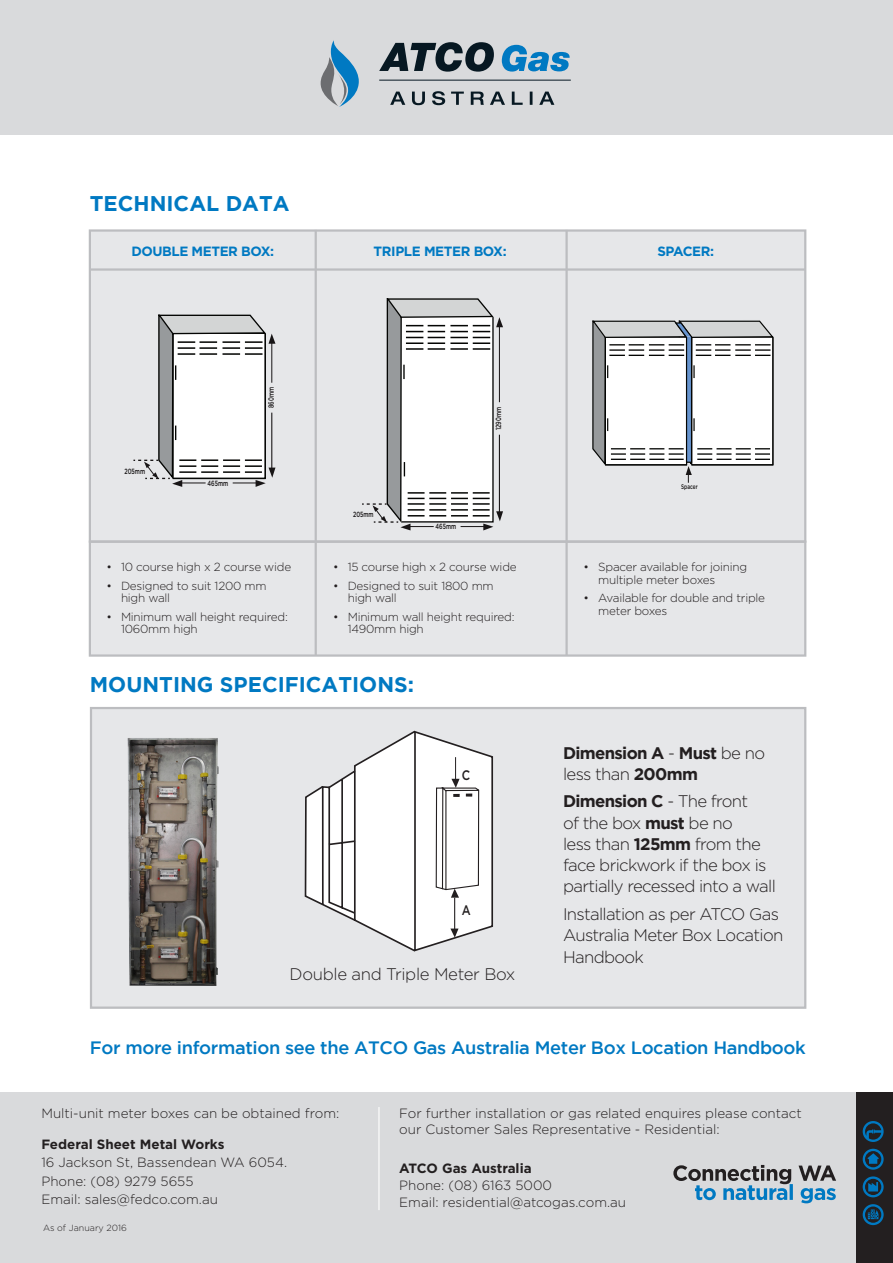
<style>
.page{position:relative;width:893px;height:1263px;background:#fff}
.page>*{position:absolute;margin:0;border:0;box-sizing:border-box;transform-origin:0 0}
.t1{font:700 21.3px "Gotham";color:#0079c2}
.t2{font:500 17.85px "Gotham";letter-spacing:-.02em;color:#0079c2}
.t3{font:300 16.8px/21.3px "Gotham";letter-spacing:-.04em;color:#231f20}
.t4{font:700 16.8px/21.3px "Gotham";letter-spacing:-.04em;color:#231f20}
.t5{font:300 16.8px "Gotham";letter-spacing:-.02em;color:#231f20}
.t6{font:500 13.8px "Gotham";color:#231f20;scale:.82 1}
.t7{font:300 13.35px/16.8px "Gotham";color:#231f20}
.t8{font:700 13.35px "Gotham";color:#231f20}
.t9{font:700 13.35px "Gotham";letter-spacing:-.03em;color:#0079c2}
.t10{font:300 11.7px/12.3px "Gotham";letter-spacing:-.02em;color:#231f20}
.t11{font:300 9px "Gotham";color:#231f20}
.t12{font:500 7.65px "Gotham";color:#181516;scale:.71 1}
.t13{font:500 7.5px "Gotham";color:#181516;scale:.71 1}
.t14{font:500 6.6px "Gotham";color:#191717;scale:.71 1}
.s1{font-weight:300}
.s2{font-weight:700}
</style>
<div class="page">
<div style="left:0;top:0;width:893px;height:134px;background:#d9dadc"></div>
<div style="left:90px;top:230px;width:715px;height:324px;background:#e6e7e9"></div>
<div style="left:90px;top:553px;width:715px;height:102px;background:#e6e7e9"></div>
<div style="left:89px;top:540px;width:717px;height:117px;border:2px solid #bcbdc0"></div>
<svg style="left:133px;top:314px;width:142px;height:173px"></svg>
<svg style="left:592px;top:320px;width:182px;height:163px;background:#dbdddf"></svg>
<svg style="left:362px;top:298px;width:141px;height:232px"></svg>
<hr style="left:315px;top:230px;width:2px;height:426px;background:#bcbdc0">
<hr style="left:565px;top:230px;width:3px;height:426px;background:#bcbdc0">
<div style="left:90px;top:707px;width:716px;height:302px;background:#e6e7e9;border:2px solid #bcbdc0"></div>
<svg style="left:305px;top:731px;width:188px;height:220px"></svg>
<hr style="left:89px;top:268px;width:717px;height:3px;background:#bcbdc0">
<div style="left:0;top:1093px;width:890px;height:170px;background:#d9dadc"></div>
<hr style="left:378px;top:1107px;width:2px;height:103px;background:#fff">
<div style="left:856px;top:1093px;width:37px;height:170px;background:#231f20"></div>
<svg style="left:863px;top:1204px;width:21px;height:21px"></svg>
<svg style="left:863px;top:1149px;width:21px;height:21px"></svg>
<svg style="left:863px;top:1176px;width:21px;height:21px"></svg>
<svg style="left:863px;top:1121px;width:21px;height:21px"></svg>
<svg style="left:673px;top:1165px;width:163px;height:38px"></svg>
<svg style="left:390px;top:92px;width:15px;height:13px"></svg>
<svg style="left:412px;top:92px;width:13px;height:13px"></svg>
<svg style="left:432px;top:91px;width:13px;height:14px"></svg>
<svg style="left:451px;top:92px;width:13px;height:13px"></svg>
<svg style="left:471px;top:92px;width:13px;height:13px"></svg>
<svg style="left:490px;top:92px;width:15px;height:13px"></svg>
<svg style="left:512px;top:92px;width:11px;height:13px"></svg>
<svg style="left:530px;top:92px;width:2px;height:13px"></svg>
<svg style="left:539px;top:92px;width:15px;height:13px"></svg>
<svg style="left:379px;top:42px;width:115px;height:30px"></svg>
<svg style="left:502px;top:45px;width:68px;height:27px"></svg>
<hr style="left:379px;top:80px;width:192px;height:1px;background:#071822">
<svg style="left:321px;top:40px;width:38px;height:67px"></svg>
<img style="left:128px;top:738px;width:91px;height:248px">
<p class="t1" style="left:90px;top:191px;width:201px">TECHNICAL DATA</p>
<p class="t9" style="left:131px;top:244px;width:144px">DOUBLE METER BOX:</p>
<p class="t9" style="left:657px;top:244px;width:58px">SPACER:</p>
<p class="t9" style="left:374px;top:244px;width:135px">TRIPLE METER BOX:</p>
<p class="t12" style="left:124px;top:467px;width:31px">205mm</p>
<p class="t12" style="left:208px;top:479px;width:31px">465mm</p>
<p class="t12" style="left:267px;top:408px;width:31px;rotate:-90deg">860mm</p>
<p class="t10" style="left:106px;top:561px;width:186px">• 10 course high x 2 course wide</p>
<p class="t10" style="left:121px;top:580px;width:147px;text-indent:-15px">• Designed to suit 1200 mm high wall</p>
<p class="t10" style="left:121px;top:611px;width:168px;text-indent:-15px">• Minimum wall height required:<br>1060mm high</p>
<p class="t13" style="left:353px;top:510px;width:30px">205mm</p>
<p class="t13" style="left:436px;top:522px;width:30px">465mm</p>
<p class="t13" style="left:494px;top:430px;width:34px;rotate:-90deg">1290mm</p>
<p class="t10" style="left:333px;top:561px;width:185px">• 15 course high x 2 course wide</p>
<p class="t10" style="left:348px;top:580px;width:148px;text-indent:-15px">• Designed to suit 1800 mm high wall</p>
<p class="t10" style="left:348px;top:611px;width:168px;text-indent:-15px">• Minimum wall height required:<br>1490mm high</p>
<p class="t1" style="left:90px;top:672px;width:326px">MOUNTING SPECIFICATIONS:</p>
<p class="t6" style="left:462px;top:767px;width:12px">C</p>
<p class="t6" style="left:462px;top:902px;width:12px">A</p>
<p class="t5" style="left:290px;top:965px;width:227px">Double and Triple Meter Box</p>
<p class="t14" style="left:681px;top:483px;width:25px">Spacer</p>
<p class="t10" style="left:598px;top:561px;width:151px;text-indent:-15px">• Spacer available for joining multiple meter boxes</p>
<p class="t10" style="left:598px;top:592px;width:168px;text-indent:-15px">• Available for double and triple meter boxes</p>
<p class="t4" style="left:563px;top:742px;width:204px">Dimension A <span class="s1">-</span> Must <span class="s1">be no less than</span> 200mm</p>
<p class="t3" style="left:563px;top:791px;width:214px"><span class="s2">Dimension C</span> - The front<br>of the box <span class="s2">must</span> be no<br>less than <span class="s2">125mm</span> from the face brickwork if the box is partially recessed into a wall</p>
<p class="t3" style="left:563px;top:903px;width:222px">Installation as per ATCO Gas<br>Australia Meter Box Location<br>Handbook</p>
<p class="t2" style="left:90px;top:1038px;width:717px">For more information see the ATCO Gas Australia Meter Box Location Handbook</p>
<p class="t7" style="left:41px;top:1104px;width:299px">Multi-unit meter boxes can be obtained from:</p>
<p class="t8" style="left:41px;top:1136px;width:185px">Federal Sheet Metal Works</p>
<p class="t7" style="left:41px;top:1154px;width:247px">16 Jackson St, Bassendean WA 6054.</p>
<p class="t7" style="left:41px;top:1172px;width:154px">Phone: (08) 9279 5655</p>
<p class="t7" style="left:41px;top:1191px;width:178px">Email: sales@fedco.com.au</p>
<p class="t11" style="left:43px;top:1223px;width:85px">As of January 2016</p>
<p class="t7" style="left:399px;top:1104px;width:404px">For further installation or gas related enquires please contact our Customer Sales Representative - Residential:</p>
<p class="t8" style="left:399px;top:1161px;width:134px">ATCO Gas Australia</p>
<p class="t7" style="left:399px;top:1177px;width:154px">Phone: (08) 6163 5000</p>
<p class="t7" style="left:399px;top:1194px;width:228px">Email: residential@atcogas.com.au</p>
</div>
